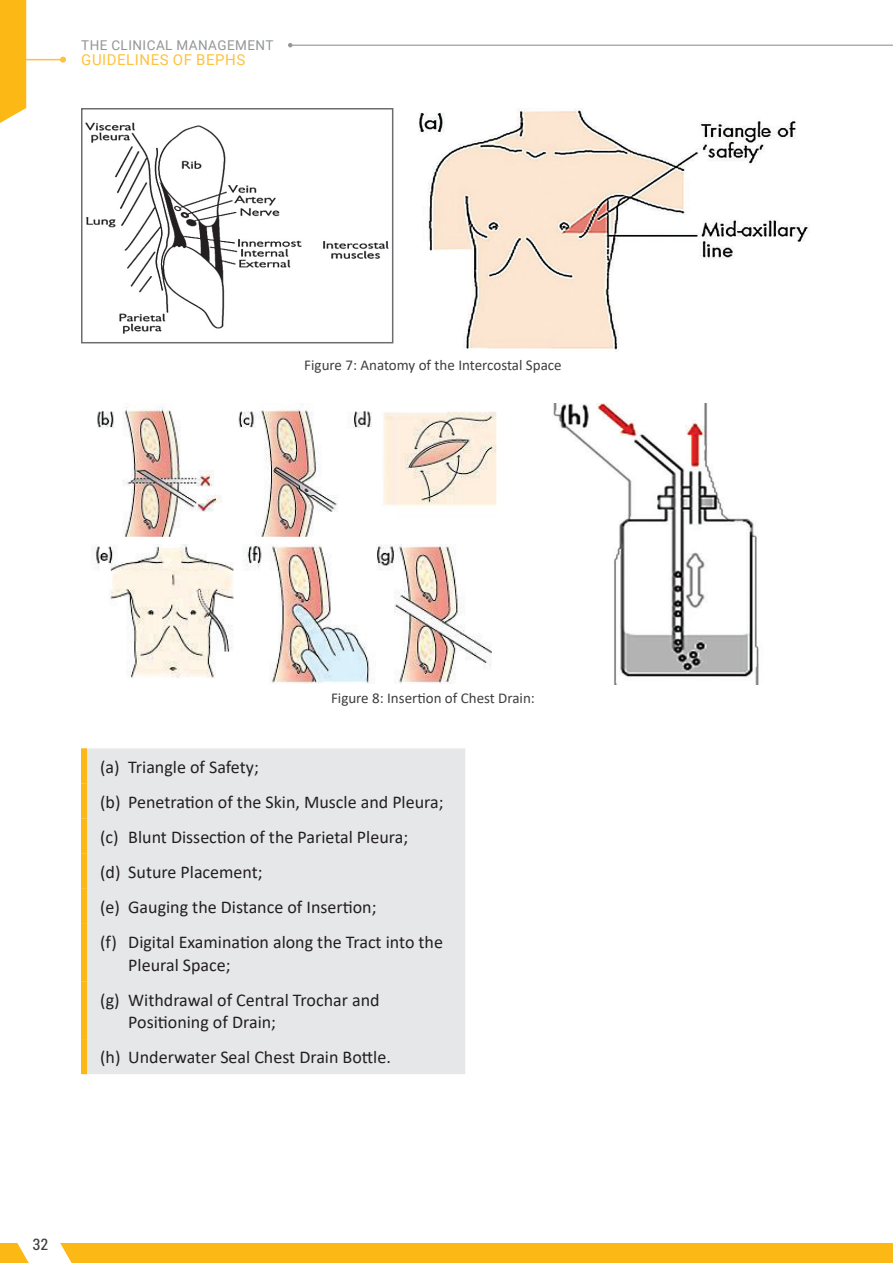
<style>
.page{position:relative;width:893px;height:1263px;background:#fff}
.page>*{position:absolute;margin:0;border:0;box-sizing:border-box;transform-origin:0 0}
.t1{font:18px/35.1px "Calibri";color:#231f20}
.t2{font:condensed 16.5px "Roboto";color:#3e3e3f}
.t3{font:15px "Calibri";color:#3e3e3f}
.t4{font:15px "Roboto";letter-spacing:.035em;color:#fec240}
.t5{font:13.5px "Roboto";letter-spacing:.035em;color:#939598}
</style>
<div class="page">
<hr style="left:0;top:59px;width:63px;height:1px;background:#fec240">
<svg style="left:60px;top:57px;width:6px;height:6px"></svg>
<hr style="left:290px;top:45px;width:603px;height:1px;background:#939598">
<svg style="left:288px;top:43px;width:4px;height:4px"></svg>
<div style="left:0;top:1243px;width:893px;height:20px;background:#fcb814"></div>
<svg style="left:17px;top:1243px;width:55px;height:20px"></svg>
<div style="left:0;top:0;width:26px;height:123px;background:#fcb814"></div>
<img style="left:85px;top:122px;width:304px;height:212px">
<div style="left:81px;top:108px;width:312px;height:235px;border:2px solid #6c6d70"></div>
<img style="left:419px;top:108px;width:390px;height:244px">
<img style="left:97px;top:404px;width:400px;height:133px">
<img style="left:92px;top:545px;width:400px;height:139px">
<img style="left:553px;top:404px;width:206px;height:280px">
<div style="left:87px;top:748px;width:378px;height:326px;background:#e6e7e9"></div>
<div style="left:81px;top:748px;width:6px;height:35px;background:#fcb814"></div>
<div style="left:81px;top:783px;width:6px;height:35px;background:#fcb814"></div>
<div style="left:81px;top:818px;width:6px;height:36px;background:#fcb814"></div>
<div style="left:81px;top:854px;width:6px;height:35px;background:#fcb814"></div>
<div style="left:81px;top:889px;width:6px;height:35px;background:#fcb814"></div>
<div style="left:81px;top:924px;width:6px;height:57px;background:#fcb814"></div>
<div style="left:81px;top:981px;width:6px;height:58px;background:#fcb814"></div>
<div style="left:81px;top:1039px;width:6px;height:35px;background:#fcb814"></div>
<p class="t5" style="left:81px;top:36px;width:194px">THE CLINICAL MANAGEMENT</p>
<p class="t4" style="left:81px;top:49px;width:166px">GUIDELINES OF BEPHS</p>
<p class="t3" style="left:304px;top:355px;width:259px">Figure 7: Anatomy of the Intercostal Space</p>
<p class="t3" style="left:331px;top:688px;width:205px">Figure 8: Insertion of Chest Drain:</p>
<p class="t1" style="left:100px;top:749px;width:345px">(a) Triangle of Safety;<br>(b) Penetration of the Skin, Muscle and Pleura; (c) Blunt Dissection of the Parietal Pleura;<br>(d) Suture Placement;<br>(e) Gauging the Distance of Insertion;<br>(f) Digital Examination along the Tract into the</p>
<p class="t1" style="left:100px;top:947px;width:281px;text-indent:28px">Pleural Space;<br>(g) Withdrawal of Central Trochar and</p>
<p class="t1" style="left:100px;top:1004px;width:292px;text-indent:28px">Positioning of Drain;<br>(h) Underwater Seal Chest Drain Bottle.</p>
<p class="t2" style="left:33px;top:1233px;width:17px">32</p>
</div>
